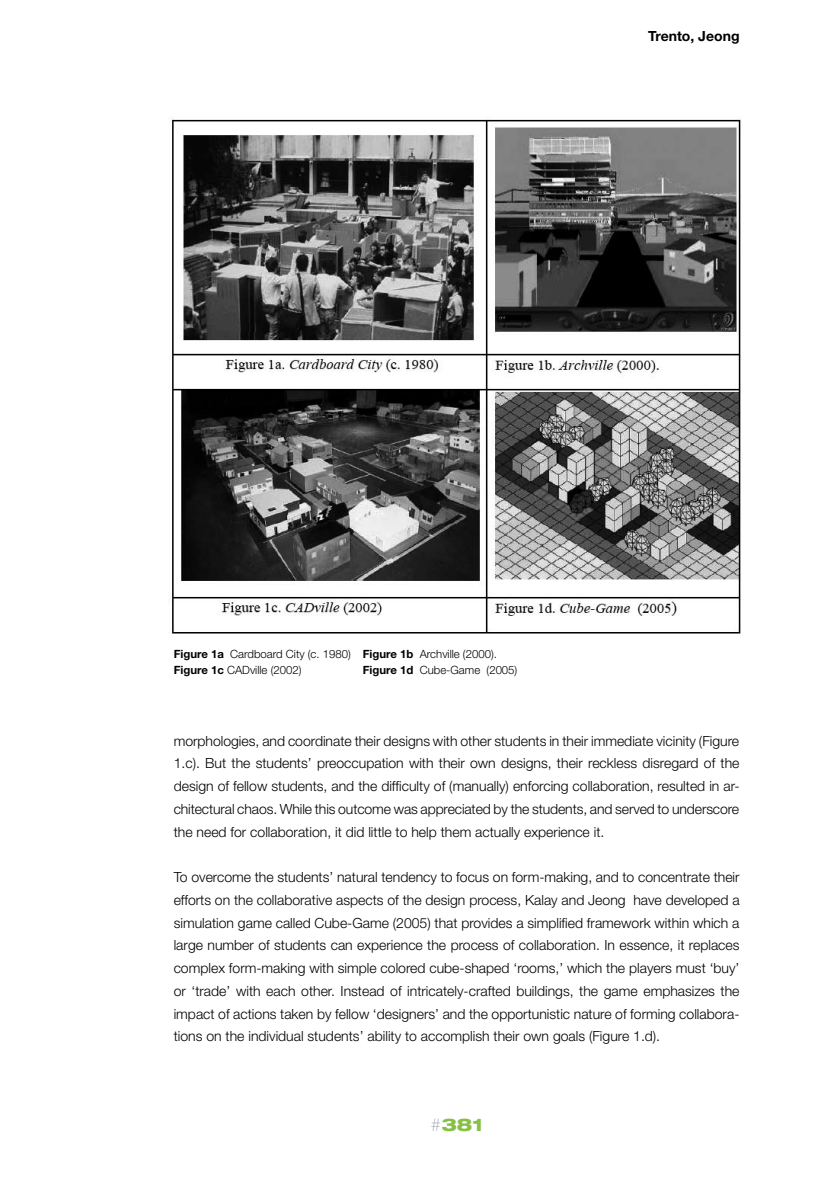
<style>
.page{position:relative;width:819px;height:1191px;background:#fff}
.page>*{position:absolute;margin:0;border:0;box-sizing:border-box;transform-origin:0 0}
.t1{font:800 expanded 17.5px "Helvetica Neue";color:#87c143}
.t2{font:300 14px/22.8px "Helvetica Neue";color:#000;text-align:justify}
.t3{font:700 14px "Helvetica Neue";color:#000}
.t4{font:300 11.38px/15.8px "Helvetica Neue";color:#000}
.s1{font-weight:700}
.s2{font-weight:100;color:#a3a6ac}
</style>
<div class="page">
<img style="left:171px;top:119px;width:570px;height:515px">
<p class="t3" style="left:648px;top:28px;width:93px">Trento, Jeong</p>
<p class="t4" style="left:174px;top:645px;width:325px"><span class="s1">Figure 1a</span> Cardboard City (c. 1980) <span class="s1">Figure 1b</span> Archville (2000).<br><span class="s1">Figure 1c</span> CADville (2002)</p>
<p class="t4" style="left:363px;top:661px;width:156px"><span class="s1">Figure 1d</span> Cube-Game (2005)</p>
<p class="t2" style="left:174px;top:729px;width:567px">morphologies, and coordinate their designs with other students in their immediate vicinity (Figure 1.c). But the students’ preoccupation with their own designs, their reckless disregard of the design of fellow students, and the difficulty of (manually) enforcing collaboration, resulted in ar&shy;chitectural chaos. While this outcome was appreciated by the students, and served to underscore the need for collaboration, it did little to help them actually experience it.</p>
<p class="t2" style="left:174px;top:865px;width:567px">To overcome the students’ natural tendency to focus on form-making, and to concentrate their efforts on the collaborative aspects of the design process, Kalay and Jeong have developed a simulation game called Cube-Game (2005) that provides a simplified framework within which a large number of students can experience the process of collaboration. In essence, it replaces complex form-making with simple colored cube-shaped ‘rooms,’ which the players must ‘buy’ or ‘trade’ with each other. Instead of intricately-crafted buildings, the game emphasizes the impact of actions taken by fellow ‘designers’ and the opportunistic nature of forming collabora&shy;tions on the individual students’ ability to accomplish their own goals (Figure 1.d).</p>
<p class="t1" style="left:430px;top:1113px;width:51px"><span class="s2">#</span>381</p>
</div>
